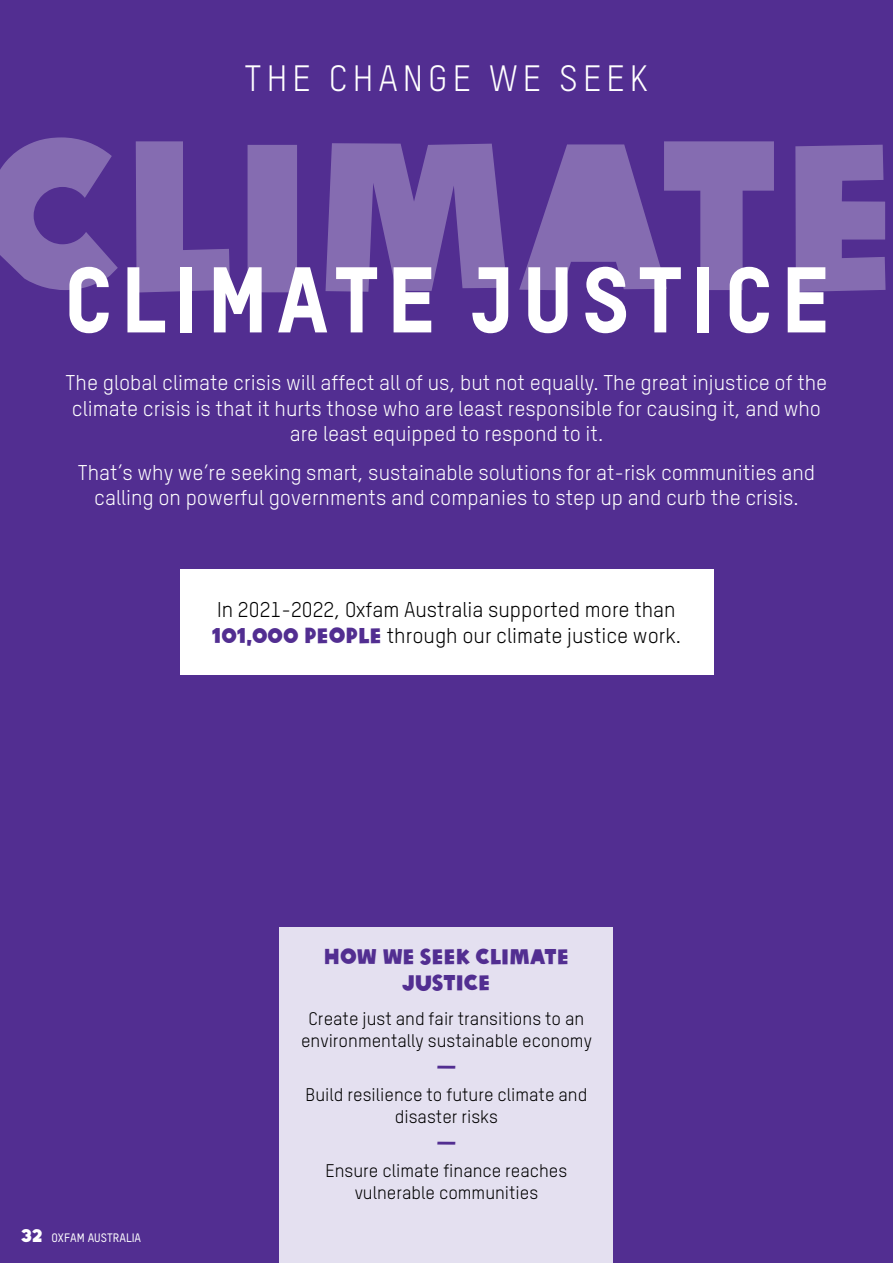
<style>
.page{position:relative;width:893px;height:1263px;background:#522e91}
.page>*{position:absolute;margin:0;border:0;box-sizing:border-box;transform-origin:0 0}
.t1{font:91.5px "Oxfam TSTARPRO Headline";letter-spacing:.09em;color:#fff}
.t2{font:36px "Oxfam TSTARPRO";letter-spacing:.14em;color:#fff}
.t3{font:21px/25.5px "Oxfam TSTARPRO";color:#fff;text-align:center}
.t4{font:21px/25.5px "Oxfam TSTARPRO";color:#000}
.t5{font:21px/25.5px "Oxfam Global Headline";color:#522e91;text-align:center}
.t6{font:18px/22.5px "Oxfam TSTARPRO";color:#000;text-align:center}
.t7{font:18px "Oxfam Global Headline";color:#522e91}
.t8{font:500 12px "Oxfam TSTARPRO";color:#fff}
.s1{font-family:"Oxfam Global Headline";color:#522e91}
.s2{font-family:"Oxfam Global Headline";font-weight:400;font-size:18px}
</style>
<div class="page">
<div style="left:180px;top:569px;width:533px;height:105px;background:#fff"></div>
<svg style="left:0;top:137px;width:886px;height:156px;fill:#856cb1"></svg>
<div style="left:280px;top:928px;width:333px;height:335px;background:#e4e0f0"></div>
<h2 class="t2" style="left:245px;top:57px;width:405px">THE CHANGE WE SEEK</h2>
<h1 class="t1" style="left:64px;top:243px;width:767px">CLIMATE JUSTICE</h1>
<p class="t3" style="left:66px;top:370px;width:763px">The global climate crisis will affect all of us, but not equally. The great injustice of the climate crisis is that it hurts those who are least responsible for causing it, and who are least equipped to respond to it.</p>
<p class="t3" style="left:78px;top:459px;width:739px">That’s why we’re seeking smart, sustainable solutions for at-risk communities and calling on powerful governments and companies to step up and curb the crisis.</p>
<p class="t4" style="left:212px;top:597px;width:471px">In 2021-2022, Oxfam Australia supported more than<br><span class="s1">101,000 PEOPLE</span> through our climate justice work.</p>
<p class="t8" style="left:21px;top:1230px;width:121px"><span class="s2">32</span> OXFAM AUSTRALIA</p>
<p class="t5" style="left:324px;top:942px;width:247px">HOW WE SEEK CLIMATE<br>JUSTICE</p>
<p class="t6" style="left:301px;top:1007px;width:292px">Create just and fair transitions to an environmentally sustainable economy</p>
<p class="t7" style="left:437px;top:1052px;width:19px">—</p>
<p class="t6" style="left:306px;top:1083px;width:283px">Build resilience to future climate and disaster risks</p>
<p class="t7" style="left:437px;top:1128px;width:19px">—</p>
<p class="t6" style="left:326px;top:1159px;width:243px">Ensure climate finance reaches vulnerable communities</p>
</div>
